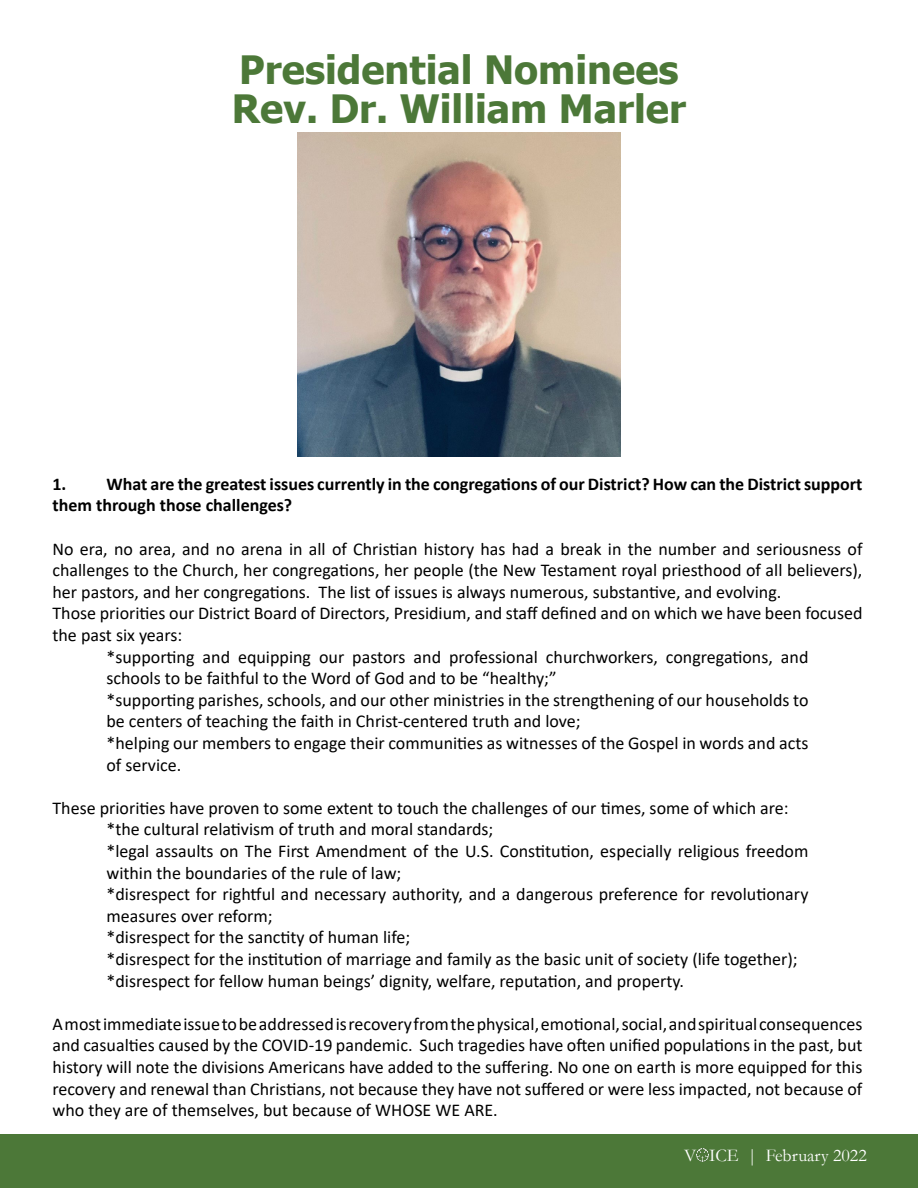
<style>
.page{position:relative;width:918px;height:1188px;background:#fff}
.page>*{position:absolute;margin:0;border:0;box-sizing:border-box;transform-origin:0 0}
.t1{font:700 39px/39px "Tahoma";color:#4c7838}
.t2{font:18px/21.6px "Calibri";color:#000}
.t3{font:700 18px/21.6px "Calibri";color:#000}
.t4{font:18px "Garamond";color:#fff}
</style>
<div class="page">
<div style="left:0;top:1134px;width:918px;height:54px;background:#4c7838"></div>
<svg style="left:696px;top:1149px;width:13px;height:12px"></svg>
<img style="left:297px;top:132px;width:324px;height:324px">
<h1 class="t1" style="left:232px;top:52px;width:455px">Presidential Nominees<br>Rev. Dr. William Marler</h1>
<p class="t3" style="left:52px;top:473px;width:812px">1. What are the greatest issues currently in the congregations of our District? How can the District support them through those challenges?</p>
<p class="t2" style="left:52px;top:537px;width:811px">No era, no area, and no arena in all of Christian history has had a break in the number and seriousness of</p>
<p class="t2" style="left:52px;top:559px;width:811px">challenges to the Church, her congregations, her people (the New Testament royal priesthood of all believers),</p>
<p class="t2" style="left:52px;top:581px;width:730px">her pastors, and her congregations. The list of issues is always numerous, substantive, and evolving.</p>
<p class="t2" style="left:52px;top:602px;width:811px">Those priorities our District Board of Directors, Presidium, and staff defined and on which we have been focused</p>
<p class="t2" style="left:52px;top:624px;width:131px">the past six years:</p>
<p class="t2" style="left:106px;top:645px;width:703px">*supporting and equipping our pastors and professional churchworkers, congregations, and</p>
<p class="t2" style="left:106px;top:667px;width:452px">schools to be faithful to the Word of God and to be “healthy;”</p>
<p class="t2" style="left:106px;top:689px;width:703px">*supporting parishes, schools, and our other ministries in the strengthening of our households to</p>
<p class="t2" style="left:106px;top:710px;width:476px">be centers of teaching the faith in Christ-centered truth and love;</p>
<p class="t2" style="left:106px;top:732px;width:704px">*helping our members to engage their communities as witnesses of the Gospel in words and acts</p>
<p class="t2" style="left:106px;top:753px;width:76px">of service.</p>
<p class="t2" style="left:106px;top:797px;width:704px;text-indent:-54px">These priorities have proven to some extent to touch the challenges of our times, some of which are: *the cultural relativism of truth and moral standards;<br>*legal assaults on The First Amendment of the U.S. Constitution, especially religious freedom within the boundaries of the rule of law;<br>*disrespect for rightful and necessary authority, and a dangerous preference for revolutionary measures over reform;<br>*disrespect for the sanctity of human life;<br>*disrespect for the institution of marriage and family as the basic unit of society (life together); *disrespect for fellow human beings’ dignity, welfare, reputation, and property.</p>
<p class="t2" style="left:52px;top:1013px;width:811px;text-align:justify">A most immediate issue to be addressed is recovery from the physical, emotional, social, and spiritual consequences and casualties caused by the COVID-19 pandemic. Such tragedies have often unified populations in the past, but history will note the divisions Americans have added to the suffering. No one on earth is more equipped for this recovery and renewal than Christians, not because they have not suffered or were less impacted, not because of who they are of themselves, but because of WHOSE WE ARE.</p>
<p class="t4" style="left:684px;top:1143px;width:184px">V ICE | February 2022</p>
</div>
